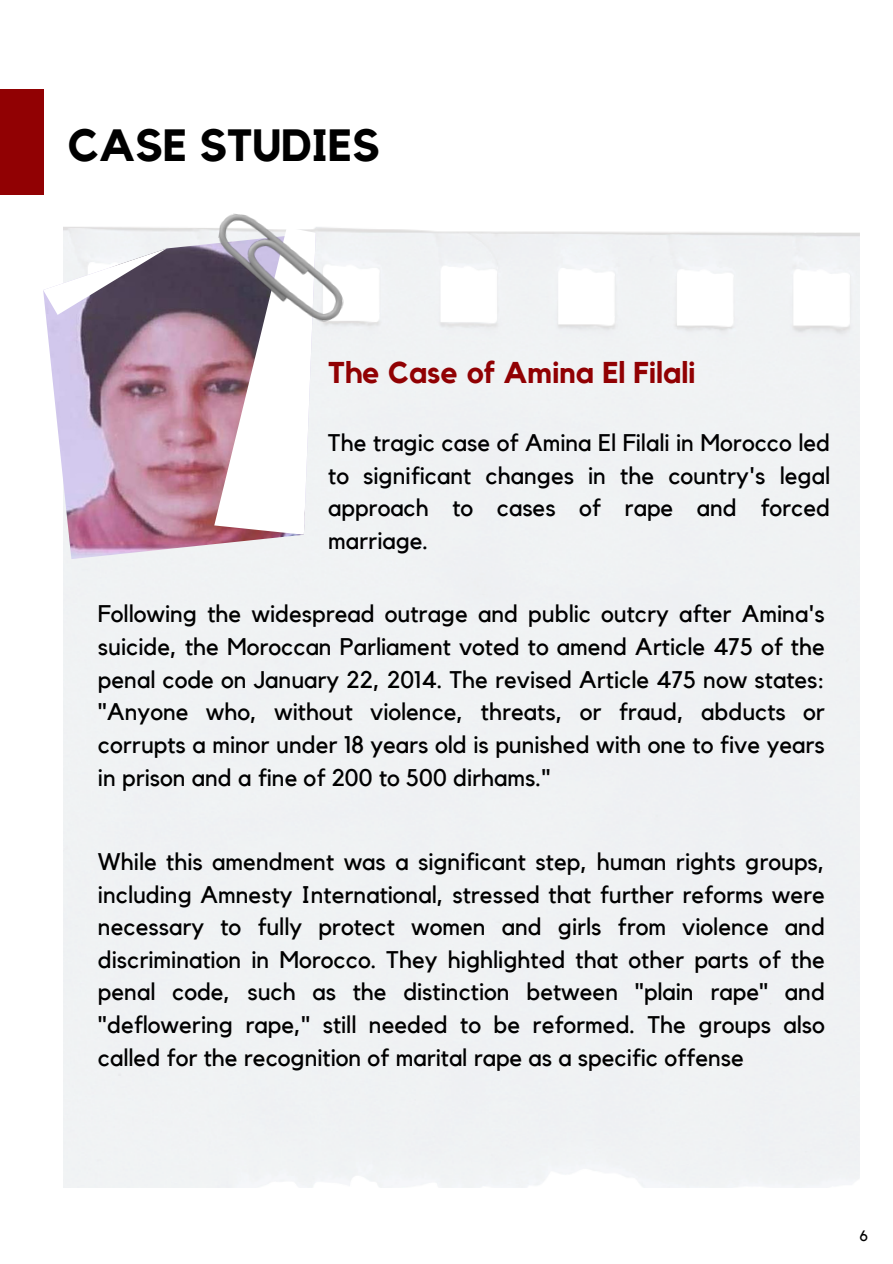
<style>
.page{position:relative;width:893px;height:1264px;background:#fff}
.page>*{position:absolute;margin:0;border:0;box-sizing:border-box;transform-origin:0 0}
.t1{font:700 45px "Kollektif";color:#000}
.t2{font:700 30px "Kollektif";color:#910103}
.t3{font:24px/32.7px "Kollektif";color:#000;text-align:justify}
.t4{font:24px/32.7px "Kollektif";color:#000001;text-align:justify}
.t5{font:15px "Kollektif";color:#000}
</style>
<div class="page">
<div style="left:0;top:89px;width:43px;height:106px;background:#910103"></div>
<img style="left:63px;top:534px;width:252px;height:25px">
<svg style="left:43px;top:227px;width:272px;height:307px"></svg>
<img style="left:210px;top:213px;width:142px;height:111px">
<h3 class="t1" style="left:68px;top:124px;width:313px">CASE STUDIES</h3>
<h3 class="t2" style="left:328px;top:359px;width:369px">The Case of Amina El Filali</h3>
<p class="t4" style="left:328px;top:427px;width:503px">The tragic case of Amina El Filali in Morocco led to significant changes in the country's legal approach to cases of rape and forced marriage.</p>
<h2 class="t3" style="left:98px;top:598px;width:728px">Following the widespread outrage and public outcry after Amina's suicide, the Moroccan Parliament voted to amend Article 475 of the penal code on January 22, 2014. The revised Article 475 now states: "Anyone who, without violence, threats, or fraud, abducts or corrupts a minor under 18 years old is punished with one to five years in prison and a fine of 200 to 500 dirhams."</h2>
<h3 class="t3" style="left:98px;top:846px;width:728px">While this amendment was a significant step, human rights groups, including Amnesty International, stressed that further reforms were necessary to fully protect women and girls from violence and discrimination in Morocco. They highlighted that other parts of the penal code, such as the distinction between "plain rape" and "deflowering rape," still needed to be reformed. The groups also called for the recognition of marital rape as a specific offense</h3>
<p class="t5" style="left:859px;top:1228px;width:10px">6</p>
</div>
